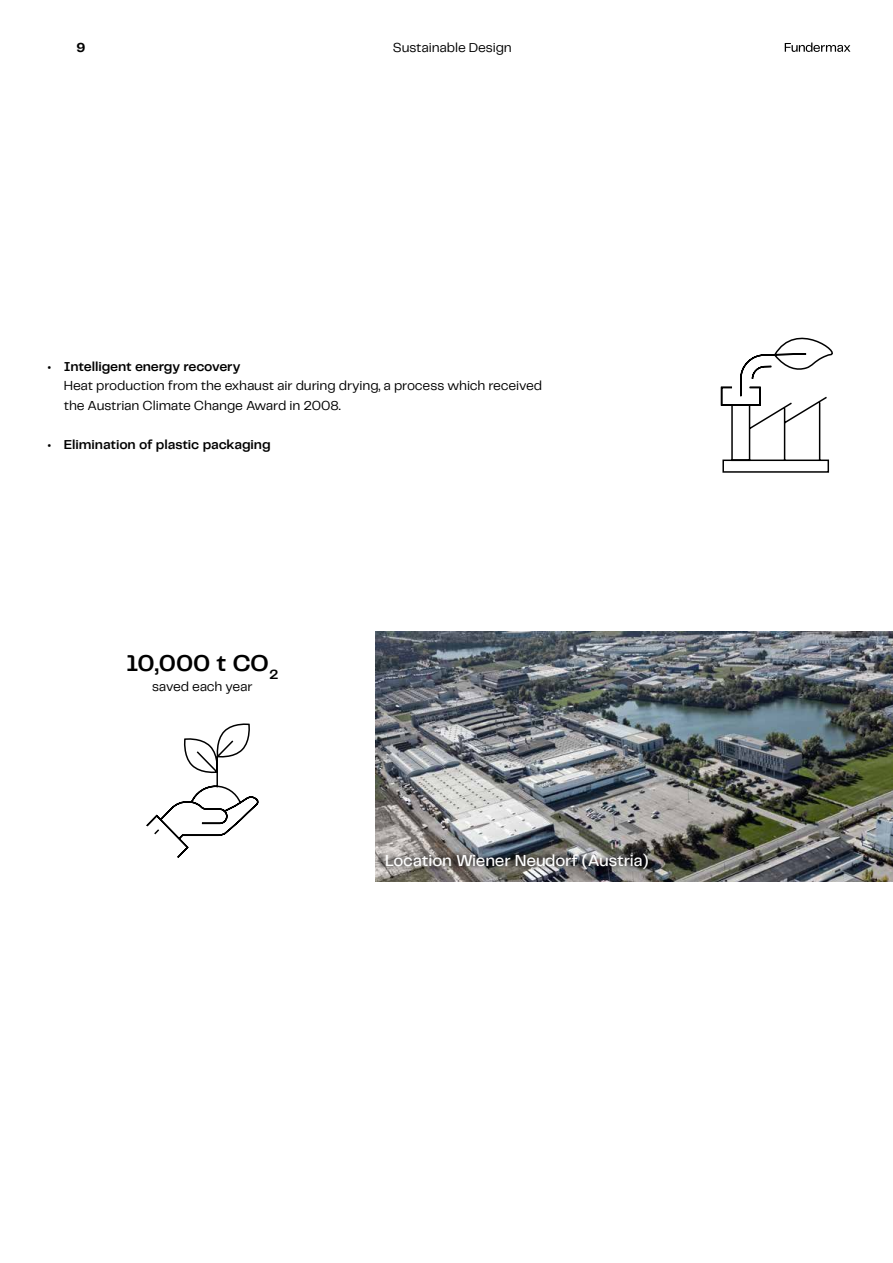
<style>
.page{position:relative;width:893px;height:1263px;background:#fff}
.page>*{position:absolute;margin:0;border:0;box-sizing:border-box;transform-origin:0 0}
.t1{font:600 24px "Telegraf";letter-spacing:-.015em;color:#000}
.t2{font:500 16.5px "Telegraf";letter-spacing:-.01em;color:#fff}
.t3{font:13.5px/19.5px "Telegraf";letter-spacing:-.01em;color:#000}
.t4{font:600 13.5px "Telegraf";letter-spacing:-.01em;color:#000}
.t5{font:700 13.5px "Telegraf";color:#000}
</style>
<div class="page">
<svg style="left:785px;top:43px;width:65px;height:9px"></svg>
<img style="left:375px;top:631px;width:518px;height:250px">
<svg style="left:377px;top:849px;width:271px;height:25px;background:#6a6969"></svg>
<svg style="left:720px;top:337px;width:113px;height:136px"></svg>
<svg style="left:146px;top:723px;width:113px;height:135px"></svg>
<p class="t5" style="left:77px;top:38px;width:10px">9</p>
<p class="t3" style="left:393px;top:37px;width:120px">Sustainable Design</p>
<p class="t4" style="left:47px;top:357px;width:195px">• Intelligent energy recovery</p>
<p class="t3" style="left:64px;top:376px;width:480px">Heat production from the exhaust air during drying, a process which received the Austrian Climate Change Award in 2008.</p>
<p class="t4" style="left:47px;top:435px;width:225px">• Elimination of plastic packaging</p>
<h1 class="t1" style="left:126px;top:647px;width:154px">10,000 t CO<sub>2</sub></h1>
<p class="t3" style="left:152px;top:676px;width:102px">saved each year</p>
<p class="t2" style="left:385px;top:849px;width:265px">Location Wiener Neudorf (Austria)</p>
</div>
